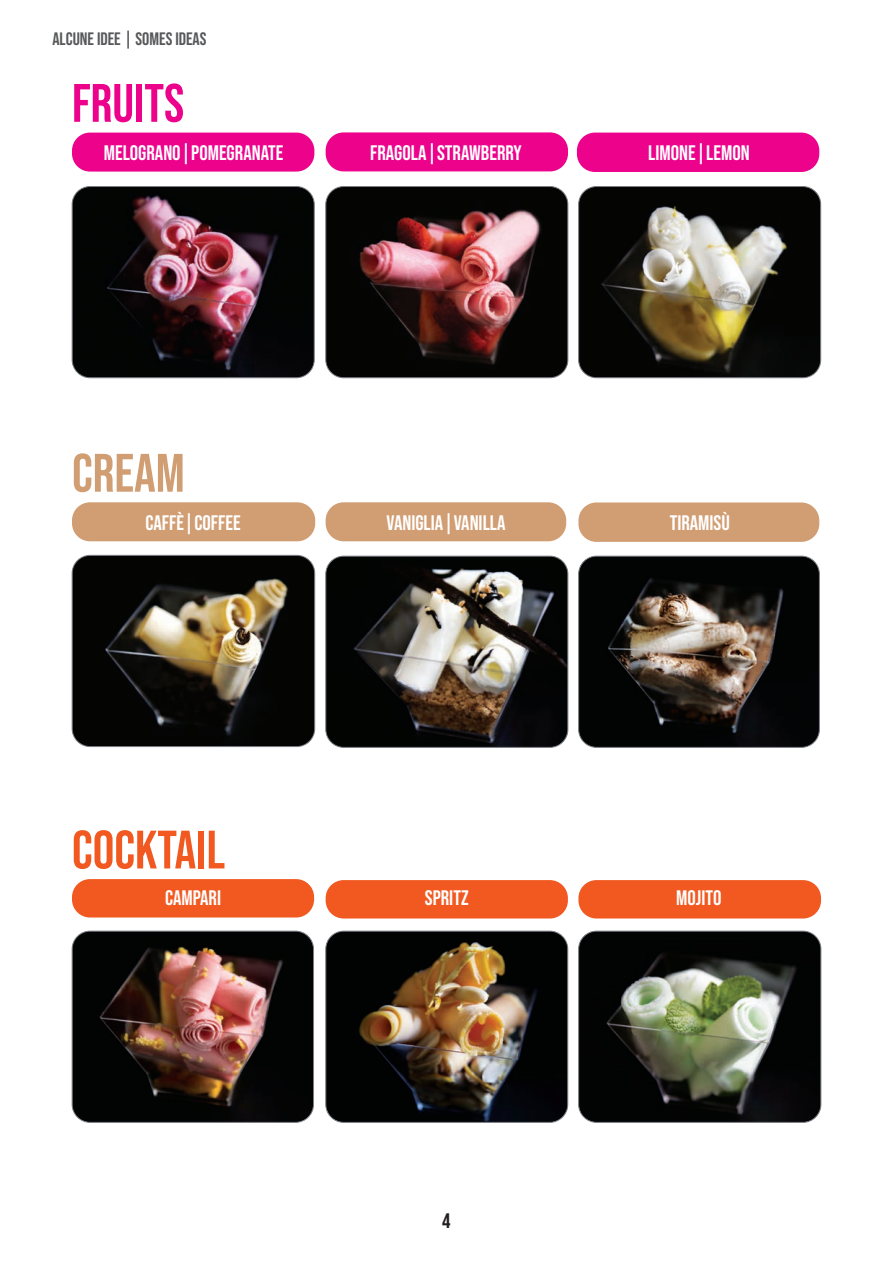
<style>
.page{position:relative;width:893px;height:1263px;background:#fff}
.page>*{position:absolute;margin:0;border:0;box-sizing:border-box;transform-origin:0 0}
.t1{font:54px "Bebas Neue";color:#f15921}
.t2{font:54px "Bebas Neue";color:#ed028c}
.t3{font:54px "Bebas Neue";color:#d19d72}
.t4{font:21px "Bebas Neue";color:#fff}
.t5{font:21px "Bebas Neue";color:#231f20}
.t6{font:18px "Bebas Neue";color:#57585a}
</style>
<div class="page">
<img style="left:326px;top:187px;width:242px;height:191px">
<div style="left:326px;top:186px;width:242px;height:192px;border:1px solid #797c83;border-radius:18px"></div>
<img style="left:579px;top:187px;width:242px;height:191px">
<div style="left:578px;top:186px;width:243px;height:192px;border:1px solid #797c83;border-radius:18px"></div>
<div style="left:326px;top:132px;width:242px;height:39px;background:#ed028c;border-radius:18px"></div>
<div style="left:577px;top:133px;width:242px;height:39px;background:#ed028c;border-radius:18px"></div>
<img style="left:72px;top:187px;width:242px;height:191px">
<div style="left:72px;top:186px;width:242px;height:192px;border:1px solid #797c83;border-radius:18px"></div>
<div style="left:72px;top:133px;width:242px;height:39px;background:#ed028c;border-radius:18px"></div>
<img style="left:72px;top:555px;width:243px;height:191px">
<div style="left:72px;top:555px;width:243px;height:192px;border:1px solid #797c83;border-radius:18px"></div>
<div style="left:72px;top:502px;width:243px;height:39px;background:#d19d72;border-radius:18px"></div>
<img style="left:326px;top:556px;width:242px;height:191px">
<div style="left:326px;top:556px;width:242px;height:191px;border:1px solid #797c83;border-radius:18px"></div>
<img style="left:579px;top:556px;width:240px;height:191px">
<div style="left:578px;top:556px;width:241px;height:191px;border:1px solid #797c83;border-radius:18px"></div>
<div style="left:326px;top:502px;width:240px;height:39px;background:#d19d72;border-radius:18px"></div>
<div style="left:578px;top:502px;width:241px;height:40px;background:#d19d72;border-radius:18px"></div>
<img style="left:72px;top:931px;width:241px;height:191px">
<div style="left:72px;top:931px;width:242px;height:191px;border:1px solid #797c83;border-radius:18px"></div>
<img style="left:326px;top:931px;width:242px;height:191px">
<div style="left:326px;top:931px;width:242px;height:191px;border:1px solid #797c83;border-radius:18px"></div>
<img style="left:579px;top:931px;width:242px;height:191px">
<div style="left:578px;top:931px;width:243px;height:191px;border:1px solid #797c83;border-radius:18px"></div>
<div style="left:72px;top:879px;width:242px;height:38px;background:#f15921;border-radius:18px"></div>
<div style="left:326px;top:880px;width:242px;height:38px;background:#f15921;border-radius:18px"></div>
<div style="left:578px;top:880px;width:243px;height:38px;background:#f15921;border-radius:18px"></div>
<p class="t6" style="left:52px;top:29px;width:156px">ALCUNE IDEE | SOMES IDEAS</p>
<p class="t2" style="left:72px;top:73px;width:114px">FRUITS</p>
<p class="t4" style="left:104px;top:141px;width:181px">MELOGRANO|POMEGRANATE</p>
<p class="t4" style="left:370px;top:141px;width:153px">FRAGOLA|STRAWBERRY</p>
<p class="t4" style="left:648px;top:141px;width:103px">LIMONE|LEMON</p>
<p class="t3" style="left:72px;top:442px;width:114px">CREAM</p>
<p class="t4" style="left:145px;top:511px;width:97px">CAFFÈ|COFFEE</p>
<p class="t4" style="left:387px;top:511px;width:121px">VANIGLIA|VANILLA</p>
<p class="t4" style="left:670px;top:511px;width:62px">TIRAMISÙ</p>
<p class="t1" style="left:72px;top:819px;width:155px">COCKTAIL</p>
<p class="t4" style="left:165px;top:886px;width:58px">CAMPARI</p>
<p class="t4" style="left:425px;top:886px;width:45px">SPRITZ</p>
<p class="t4" style="left:676px;top:886px;width:47px">MOJITO</p>
<p class="t5" style="left:442px;top:1208px;width:10px">4</p>
</div>
